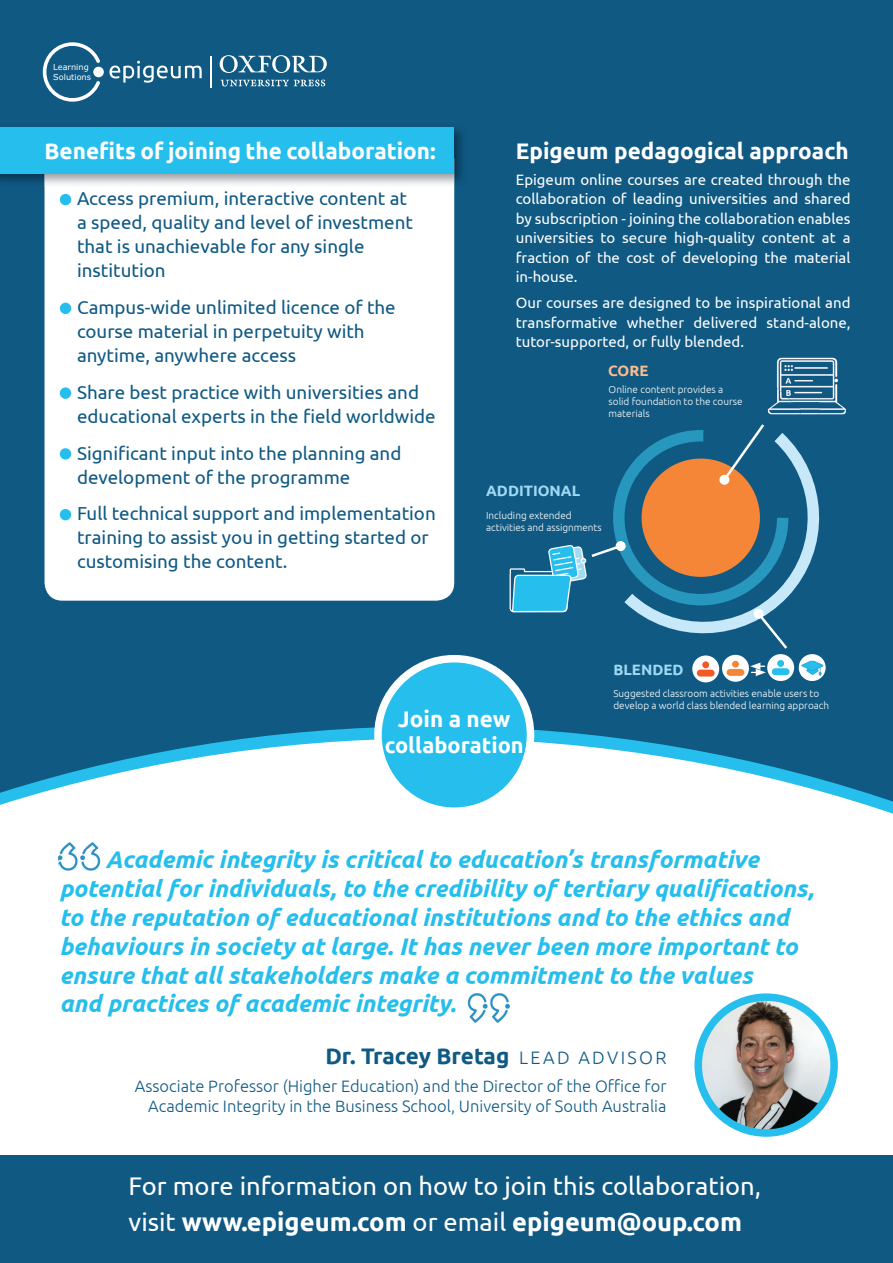
<style>
.page{position:relative;width:893px;height:1263px;background:#fff}
.page>*{position:absolute;margin:0;border:0;box-sizing:border-box;transform-origin:0 0}
.t1{font:25.5px/36px "Ubuntu";color:#fff}
.t2{font:italic 700 24px/28.8px "Ubuntu";color:#25beed}
.t3{font:700 22.5px "Ubuntu";color:#fff}
.t4{font:700 22.5px "Ubuntu";color:#0f5983}
.t5{font:700 21.75px "Ubuntu";color:#fff}
.t6{font:18.75px/24px "Ubuntu";color:#0f5983}
.t7{font:300 16.5px/19.8px "Ubuntu";color:#0f5983;text-align:right}
.t8{font:15px/19.5px "Ubuntu";color:#fff;text-align:justify}
.t9{font:700 15px "Ubuntu";color:#a0daf4}
.t10{font:700 15px "Ubuntu";color:#fbbe90}
.t11{font:300 10.05px/12px "Ubuntu";color:#fff}
.t12{font:8.1px/9.8px "Verdana";color:#fff}
.s1{font-weight:300;font-size:18px}
.s2{font-weight:700}
</style>
<div class="page">
<svg style="left:0;top:471px;width:893px;height:336px;fill:#0f5983"></svg>
<div style="left:0;top:0;width:893px;height:471px;background:#0f5983"></div>
<div style="left:93px;top:67px;width:11px;height:10px;background:#fff;border-radius:50%"></div>
<svg style="left:43px;top:42px;width:57px;height:60px"></svg>
<svg style="left:110px;top:61px;width:92px;height:22px"></svg>
<svg style="left:220px;top:55px;width:107px;height:32px"></svg>
<hr style="left:211px;top:57px;width:1px;height:31px;background:#fff">
<div style="left:0;top:1155px;width:893px;height:108px;background:#0f5983"></div>
<svg style="left:565px;top:414px;width:260px;height:242px"></svg>
<svg style="left:454px;top:298px;width:348px;height:356px"></svg>
<div style="left:642px;top:458px;width:118px;height:119px;background:#f58637;border-radius:50%"></div>
<div style="left:613px;top:430px;width:175px;height:175px;border:11px solid #2797bd;border-radius:50%"></div>
<svg style="left:755px;top:610px;width:35px;height:41px"></svg>
<div style="left:754px;top:609px;width:10px;height:10px;background:#fff;border-radius:50%"></div>
<svg style="left:703px;top:421px;width:99px;height:97px"></svg>
<svg style="left:615px;top:541px;width:11px;height:10px"></svg>
<img style="left:768px;top:358px;width:78px;height:56px">
<img style="left:802px;top:402px;width:17px;height:12px">
<img style="left:768px;top:379px;width:34px;height:35px">
<svg style="left:692px;top:655px;width:27px;height:27px"></svg>
<div style="left:702px;top:661px;width:7px;height:7px;background:#f15926;border-radius:50%"></div>
<svg style="left:697px;top:670px;width:18px;height:6px"></svg>
<div style="left:722px;top:655px;width:27px;height:27px;background:#fff;border-radius:50%"></div>
<div style="left:732px;top:661px;width:7px;height:7px;background:#f58637;border-radius:50%"></div>
<svg style="left:727px;top:669px;width:17px;height:7px"></svg>
<div style="left:767px;top:654px;width:27px;height:27px;background:#fff;border-radius:50%"></div>
<div style="left:777px;top:660px;width:7px;height:7px;background:#25beed;border-radius:50%"></div>
<svg style="left:772px;top:668px;width:17px;height:7px"></svg>
<svg style="left:799px;top:654px;width:27px;height:27px"></svg>
<img style="left:801px;top:661px;width:22px;height:15px">
<svg style="left:509px;top:543px;width:115px;height:70px"></svg>
<svg style="left:750px;top:662px;width:16px;height:14px"></svg>
<div style="left:378px;top:659px;width:152px;height:152px;background:#25beed;border-radius:50%"></div>
<div style="left:374px;top:655px;width:160px;height:160px;border:8px solid #fff;border-radius:50%"></div>
<div style="left:45px;top:142px;width:409px;height:459px;background:#fff;border-radius:18px"></div>
<img style="left:0;top:127px;width:462px;height:60px">
<img style="left:45px;top:174px;width:409px;height:13px">
<div style="left:0;top:128px;width:454px;height:46px;background:#25beed"></div>
<div style="left:59px;top:193px;width:13px;height:13px;background:#25beed;border-radius:50%"></div>
<div style="left:58px;top:192px;width:15px;height:15px;border:2px solid #fff;border-radius:50%"></div>
<div style="left:59px;top:302px;width:13px;height:13px;background:#25beed;border-radius:50%"></div>
<div style="left:58px;top:301px;width:15px;height:15px;border:2px solid #fff;border-radius:50%"></div>
<div style="left:59px;top:387px;width:13px;height:13px;background:#25beed;border-radius:50%"></div>
<div style="left:58px;top:386px;width:15px;height:14px;border:2px solid #fff;border-radius:50%"></div>
<div style="left:59px;top:447px;width:13px;height:13px;background:#25beed;border-radius:50%"></div>
<div style="left:58px;top:447px;width:15px;height:14px;border:2px solid #fff;border-radius:50%"></div>
<div style="left:59px;top:508px;width:13px;height:13px;background:#25beed;border-radius:50%"></div>
<div style="left:58px;top:507px;width:15px;height:15px;border:2px solid #fff;border-radius:50%"></div>
<img style="left:698px;top:997px;width:136px;height:136px;border-radius:68px">
<div style="left:694px;top:993px;width:144px;height:144px;border:8px solid #25beed;border-radius:50%"></div>
<img style="left:58px;top:842px;width:41px;height:24px">
<img style="left:59px;top:850px;width:41px;height:21px">
<img style="left:468px;top:983px;width:42px;height:39px">
<p class="t12" style="left:53px;top:62px;width:39px">Learning<br>Solutions</p>
<p class="t3" style="left:45px;top:137px;width:393px">Benefits of joining the collaboration:</p>
<p class="t6" style="left:77px;top:186px;width:338px">Access premium, interactive content at a speed, quality and level of investment that is unachievable for any single institution</p>
<p class="t6" style="left:77px;top:295px;width:320px">Campus-wide unlimited licence of the course material in perpetuity with anytime, anywhere access</p>
<p class="t6" style="left:77px;top:380px;width:360px">Share best practice with universities and educational experts in the field worldwide</p>
<p class="t6" style="left:77px;top:440px;width:326px">Significant input into the planning and development of the programme</p>
<p class="t6" style="left:77px;top:501px;width:360px">Full technical support and implementation training to assist you in getting started or customising the content.</p>
<p class="t3" style="left:516px;top:137px;width:335px">Epigeum pedagogical approach</p>
<p class="t8" style="left:516px;top:169px;width:336px">Epigeum online courses are created through the collaboration of leading universities and shared by subscription - joining the collaboration enables universities to secure high-quality content at a fraction of the cost of developing the material in-house.</p>
<p class="t8" style="left:516px;top:292px;width:336px">our courses are designed to be inspirational and transformative whether delivered stand-alone, tutor-supported, or fully blended.</p>
<p class="t10" style="left:608px;top:361px;width:42px">CorE</p>
<p class="t11" style="left:609px;top:383px;width:135px">Online content provides a solid foundation to the course materials</p>
<p class="t9" style="left:486px;top:482px;width:96px">aDDiTionaL</p>
<p class="t11" style="left:486px;top:509px;width:117px">Including extended activities and assignments</p>
<p class="t3" style="left:398px;top:705px;width:114px">Join a new</p>
<p class="t5" style="left:385px;top:732px;width:140px">collaboration</p>
<p class="t9" style="left:613px;top:660px;width:72px">BLEnDED</p>
<p class="t11" style="left:613px;top:687px;width:217px">Suggested classroom activities enable users to develop a world class blended learning approach</p>
<p class="t2" style="left:59px;top:845px;width:756px;text-indent:46px">Academic integrity is critical to education’s transformative potential for individuals, to the credibility of tertiary qualifications, to the reputation of educational institutions and to the ethics and behaviours in society at large. It has never been more important to ensure that all stakeholders make a commitment to the values<br>and practices of academic integrity.</p>
<p class="t4" style="left:325px;top:1042px;width:343px">Dr. Tracey Bretag <span class="s1">LEAD ADVISOR</span></p>
<p class="t7" style="left:135px;top:1076px;width:533px">Associate Professor (Higher Education) and the Director of the Office for<br>Academic Integrity in the Business School, University of South Australia</p>
<h1 class="t1" style="left:129px;top:1167px;width:634px">For more information on how to join this collaboration, visit <span class="s2">www.epigeum.com</span> or email <span class="s2">epigeum@oup.com</span></h1>
</div>
